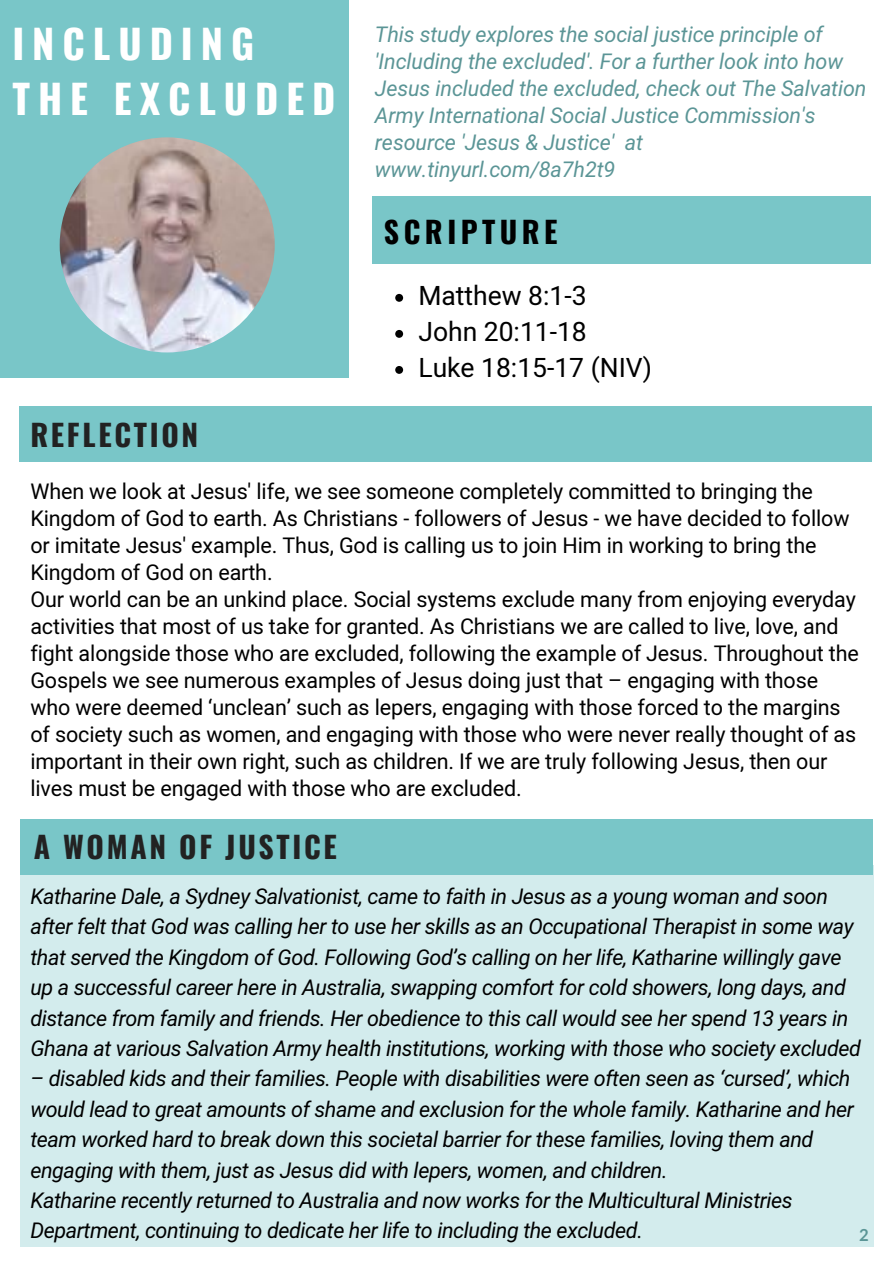
<style>
.page{position:relative;width:893px;height:1263px;background:#fff}
.page>*{position:absolute;margin:0;border:0;box-sizing:border-box;transform-origin:0 0}
.t1{font:700 39.75px/55.2px "Oswald";letter-spacing:.2em;color:#fff}
.t2{font:700 29.85px "Oswald";letter-spacing:.09em;color:#222}
.t3{font:700 29.85px "Oswald";letter-spacing:.15em;color:#000}
.t4{font:26.55px/36px "Mardoto";color:#000}
.t5{font:italic 21.45px/30.5px "Mardoto";letter-spacing:-.015em;color:#000}
.t6{font:21.45px/27px "Mardoto";letter-spacing:-.005em;color:#000}
.t7{font:italic 21.45px/27px "Mardoto";letter-spacing:-.005em;color:#5b9596}
.t8{font:700 19.8px "Oswald";letter-spacing:.15em;color:#000}
.t9{font:700 16.5px "Lato";color:#5b9596}
</style>
<div class="page">
<div style="left:372px;top:196px;width:498px;height:67px;background:#79c6c8"></div>
<svg style="left:395px;top:294px;width:8px;height:8px"></svg>
<svg style="left:395px;top:330px;width:8px;height:8px"></svg>
<svg style="left:395px;top:366px;width:8px;height:8px"></svg>
<div style="left:0;top:0;width:349px;height:378px;background:#79c6c8"></div>
<img style="left:60px;top:137px;width:215px;height:215px;border-radius:50%">
<div style="left:20px;top:865px;width:854px;height:381px;background:#d3eced"></div>
<div style="left:19px;top:406px;width:852px;height:56px;background:#79c6c8"></div>
<div style="left:20px;top:820px;width:853px;height:55px;background:#79c6c8"></div>
<h1 class="t1" style="left:12px;top:14px;width:325px">INCLUDING<br>THE EXCLUDED</h1>
<h2 class="t2" style="left:30px;top:411px;width:169px">REFLECTION</h2>
<p class="t8" style="left:32px;top:420px;width:124px">REFLECTION</p>
<p class="t7" style="left:375px;top:21px;width:493px">This study explores the social justice principle of 'Including the excluded'. For a further look into how Jesus included the excluded, check out The Salvation Army International Social Justice Commission's resource 'Jesus &amp; Justice' at www.tinyurl.com/8a7h2t9</p>
<h2 class="t3" style="left:384px;top:208px;width:175px">SCRIPTURE</h2>
<p class="t4" style="left:418px;top:278px;width:235px">Matthew 8:1-3<br>John 20:11-18<br>Luke 18:15-17 (NIV)</p>
<p class="t6" style="left:30px;top:478px;width:830px">When we look at Jesus' life, we see someone completely committed to bringing the Kingdom of God to earth. As Christians - followers of Jesus - we have decided to follow or imitate Jesus' example. Thus, God is calling us to join Him in working to bring the Kingdom of God on earth.<br>Our world can be an unkind place. Social systems exclude many from enjoying everyday activities that most of us take for granted. As Christians we are called to live, love, and fight alongside those who are excluded, following the example of Jesus. Throughout the Gospels we see numerous examples of Jesus doing just that – engaging with those who were deemed ‘unclean’ such as lepers, engaging with those forced to the margins of society such as women, and engaging with those who were never really thought of as important in their own right, such as children. If we are truly following Jesus, then our lives must be engaged with those who are excluded.</p>
<h2 class="t2" style="left:34px;top:823px;width:305px">A WOMAN OF JUSTICE</h2>
<p class="t5" style="left:30px;top:881px;width:832px">Katharine Dale, a Sydney Salvationist, came to faith in Jesus as a young woman and soon after felt that God was calling her to use her skills as an Occupational Therapist in some way that served the Kingdom of God. Following God’s calling on her life, Katharine willingly gave up a successful career here in Australia, swapping comfort for cold showers, long days, and distance from family and friends. Her obedience to this call would see her spend 13 years in Ghana at various Salvation Army health institutions, working with those who society excluded</p>
<p class="t5" style="left:30px;top:1064px;width:825px">– disabled kids and their families. People with disabilities were often seen as ‘cursed’, which would lead to great amounts of shame and exclusion for the whole family. Katharine and her team worked hard to break down this societal barrier for these families, loving them and engaging with them, just as Jesus did with lepers, women, and children.<br>Katharine recently returned to Australia and now works for the Multicultural Ministries Department, continuing to dedicate her life to including the excluded.</p>
<p class="t9" style="left:859px;top:1224px;width:11px">2</p>
</div>
